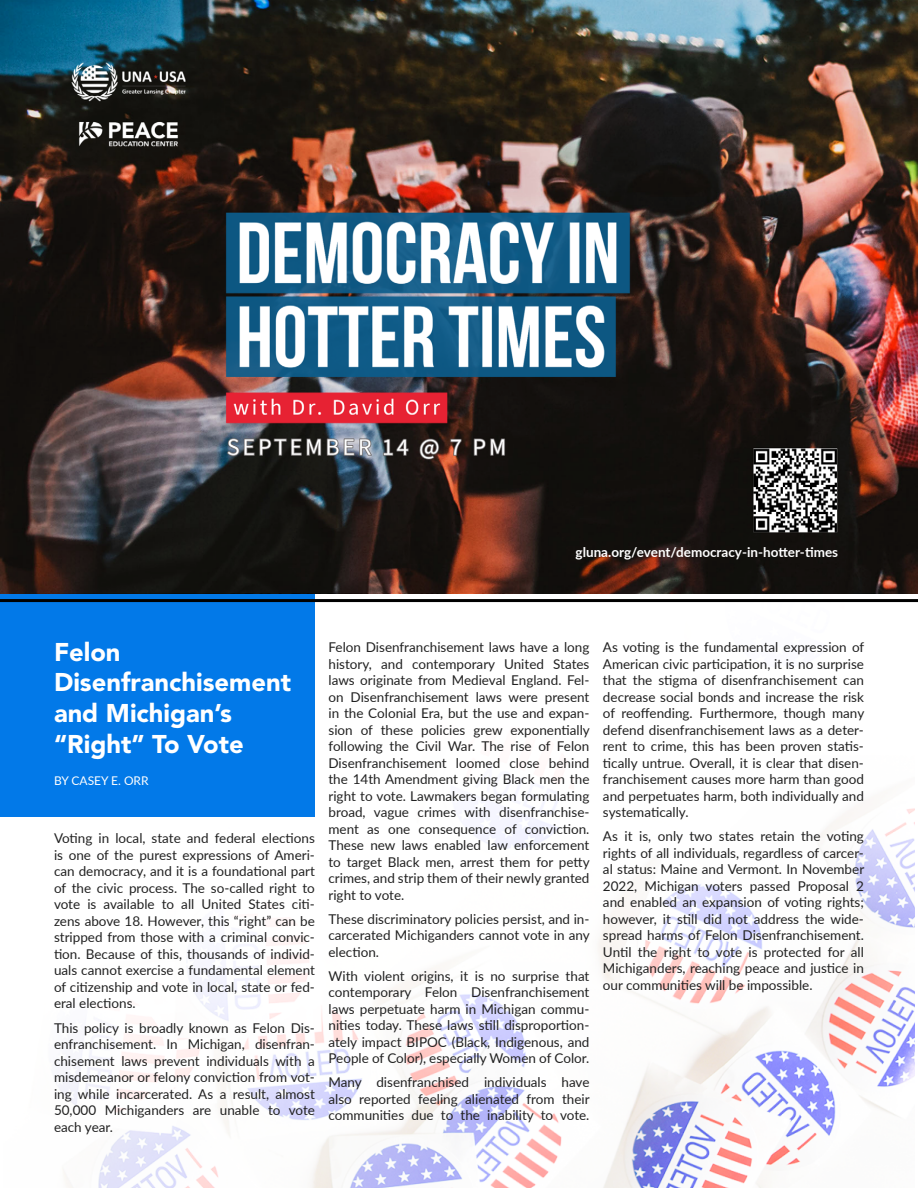
<style>
.page{position:relative;width:918px;height:1188px;background:#fff}
.page>*{position:absolute;margin:0;border:0;box-sizing:border-box;transform-origin:0 0}
.t1{font:900 25.5px/30.6px "Avenir LT Std";color:#fff}
.t2{font:13.5px/16.5px "Lato";color:#212121;text-align:justify}
.t3{font:700 13.5px "Lato";color:#fff}
.t4{font:12px "Lato";color:#fff}
</style>
<div class="page">
<img style="left:4px;top:602px;width:910px;height:586px">
<div style="left:0;top:594px;width:315px;height:222px;background:#0279e8"></div>
<img style="left:0;top:0;width:918px;height:594px">
<hr style="left:0;top:599px;width:918px;height:3px;background:#000">
<p class="t3" style="left:576px;top:542px;width:264px">gluna.org/event/democracy-in-hotter-times</p>
<h1 class="t1" style="left:54px;top:637px;width:239px">Felon<br>Disenfranchisement and Michigan’s “Right” To Vote</h1>
<p class="t4" style="left:54px;top:772px;width:96px">BY CASEY E. ORR</p>
<p class="t2" style="left:54px;top:830px;width:262px">Voting in local, state and federal elections is one of the purest expressions of Ameri&shy;can democracy, and it is a foundational part of the civic process. The so-called right to vote is available to all United States citi&shy;zens above 18. However, this “right” can be stripped from those with a criminal convic&shy;tion. Because of this, thousands of individ&shy;uals cannot exercise a fundamental element of citizenship and vote in local, state or fed&shy;eral elections.</p>
<p class="t2" style="left:54px;top:1019px;width:262px">This policy is broadly known as Felon Dis&shy;enfranchisement. In Michigan, disenfran&shy;chisement laws prevent individuals with a misdemeanor or felony conviction from vot&shy;ing while incarcerated. As a result, almost 50,000 Michiganders are unable to vote each year.</p>
<p class="t2" style="left:328px;top:639px;width:263px">Felon Disenfranchisement laws have a long history, and contemporary United States laws originate from Medieval England. Fel&shy;on Disenfranchisement laws were present in the Colonial Era, but the use and expan&shy;sion of these policies grew exponentially following the Civil War. The rise of Felon Disenfranchisement loomed close behind the 14th Amendment giving Black men the right to vote. Lawmakers began formulating broad, vague crimes with disenfranchise&shy;ment as one consequence of conviction.<br>These new laws enabled law enforcement to target Black men, arrest them for petty crimes, and strip them of their newly granted right to vote.</p>
<p class="t2" style="left:328px;top:910px;width:263px">These discriminatory policies persist, and in&shy;carcerated Michiganders cannot vote in any election.</p>
<p class="t2" style="left:328px;top:967px;width:263px">With violent origins, it is no surprise that contemporary Felon Disenfranchisement laws perpetuate harm in Michigan commu&shy;nities today. These laws still disproportion&shy;ately impact BIPOC (Black, Indigenous, and People of Color), especially Women of Color.</p>
<p class="t2" style="left:328px;top:1074px;width:263px">Many disenfranchised individuals have also reported feeling alienated from their communities due to the inability to vote.</p>
<p class="t2" style="left:603px;top:639px;width:263px">As voting is the fundamental expression of American civic participation, it is no surprise that the stigma of disenfranchisement can decrease social bonds and increase the risk of reoffending. Furthermore, though many defend disenfranchisement laws as a deter&shy;rent to crime, this has been proven statis&shy;tically untrue. Overall, it is clear that disen&shy;franchisement causes more harm than good and perpetuates harm, both individually and systematically.</p>
<p class="t2" style="left:603px;top:828px;width:263px">As it is, only two states retain the voting rights of all individuals, regardless of carcer&shy;al status: Maine and Vermont. In November 2022, Michigan voters passed Proposal 2 and enabled an expansion of voting rights; however, it still did not address the wide&shy;spread harms of Felon Disenfranchisement.<br>Until the right to vote is protected for all Michiganders, reaching peace and justice in our communities will be impossible.</p>
</div>
